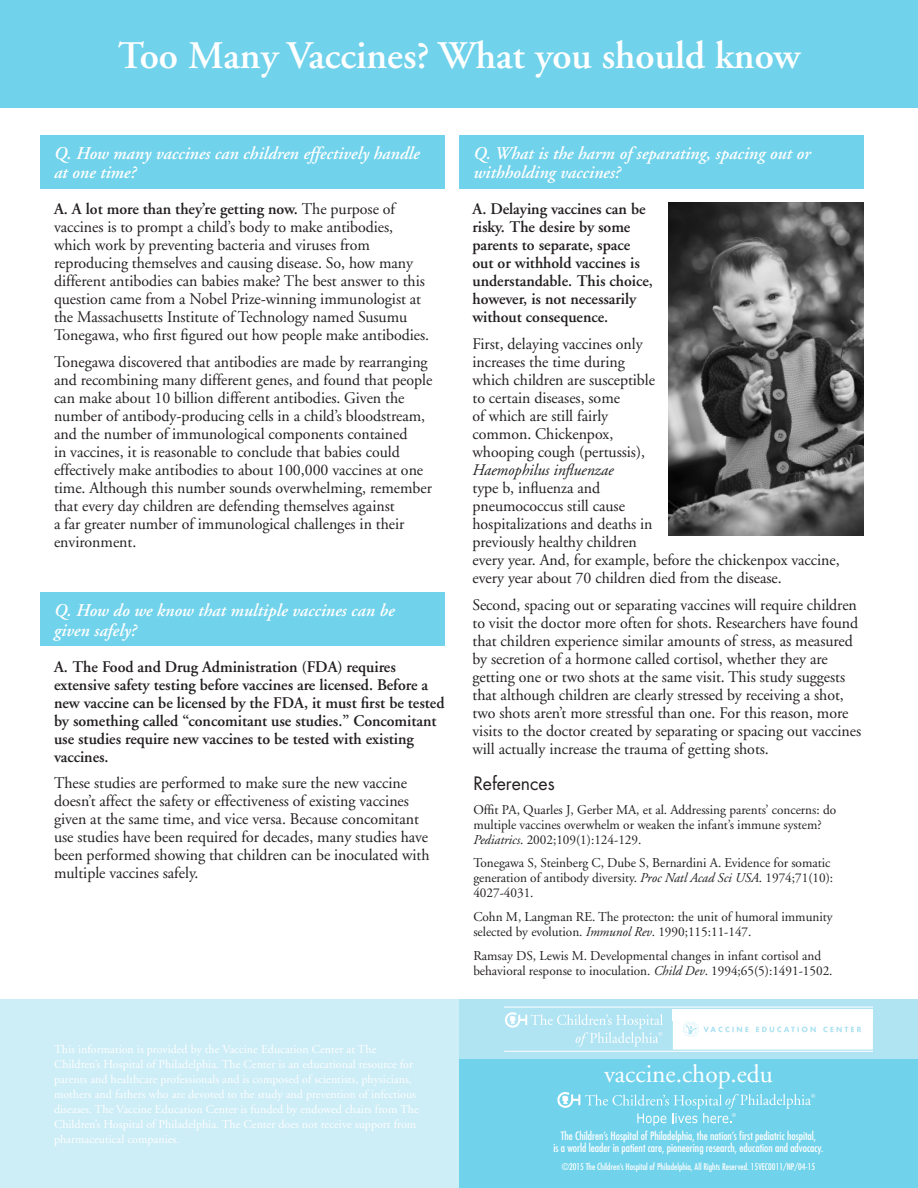
<style>
.page{position:relative;width:918px;height:1188px;background:#fff}
.page>*{position:absolute;margin:0;border:0;box-sizing:border-box;transform-origin:0 0}
.t1{font:600 39px "Adobe Garamond";color:#fff}
.t2{font:25.5px "Adobe Garamond";color:#fff}
.Question{font:italic 600 18px/19.5px "Adobe Garamond";color:#fff}
.subhead{font:18px "Futura";color:#231f20}
.Answer{font:16.2px/18px "Adobe Garamond";color:#231f20}
.Answer-2{font:600 16.2px/18px "Adobe Garamond";color:#231f20}
.References{font:13.5px/15px "Adobe Garamond";color:#231f20}
.t3{font:12px/15px "Adobe Garamond";color:#fff}
.t4{font:condensed 11.25px/12px "Futura";color:#fff;text-align:center}
.t5{font:condensed 9px "Futura";color:#fff}
.s1{font-style:italic}
.s2{font-weight:600}
</style>
<div class="page">
<div style="left:0;top:0;width:918px;height:108px;background:#70d2eb"></div>
<div style="left:40px;top:135px;width:406px;height:54px;background:#70d2eb"></div>
<div style="left:459px;top:135px;width:405px;height:54px;background:#70d2eb"></div>
<div style="left:0;top:999px;width:473px;height:189px;background:#cdedf7"></div>
<div style="left:459px;top:999px;width:459px;height:70px;background:#b1e4f3"></div>
<div style="left:459px;top:1060px;width:459px;height:128px;background:#70d2eb"></div>
<svg style="left:505px;top:1012px;width:158px;height:35px"></svg>
<hr style="left:504px;top:1007px;width:369px;height:1px;background:#fff">
<hr style="left:504px;top:1051px;width:369px;height:1px;background:#fff">
<div style="left:673px;top:1009px;width:200px;height:12px;background:#fff"></div>
<svg style="left:673px;top:1021px;width:200px;height:29px"></svg>
<svg style="left:557px;top:1092px;width:258px;height:34px"></svg>
<div style="left:40px;top:592px;width:406px;height:54px;background:#70d2eb"></div>
<img style="left:669px;top:202px;width:195px;height:334px">
<p class="t1" style="left:118px;top:34px;width:684px">Too Many Vaccines? What you should know</p>
<p class="Question" style="left:54px;top:144px;width:367px">Q. How many vaccines can children effectively handle at one time?</p>
<p class="Question" style="left:473px;top:144px;width:339px">Q. What is the harm of separating, spacing out or withholding vaccines?</p>
<p class="Answer-2" style="left:472px;top:201px;width:182px">A. Delaying vaccines can be risky. The desire by some parents to separate, space out or withhold vaccines is understandable. This choice, however, is not necessarily without consequence.</p>
<p class="Answer" style="left:472px;top:335px;width:369px">First, delaying vaccines only<br>increases the time during<br>which children are susceptible<br>to certain diseases, some<br>of which are still fairly<br>common. Chickenpox,<br>whooping cough (pertussis),<br><span class="s1">Haemophilus influenzae<br></span>type b, influenza and<br>pneumococcus still cause<br>hospitalizations and deaths in<br>previously healthy children<br>every year. And, for example, before the chickenpox vaccine, every year about 70 children died from the disease.</p>
<p class="Answer" style="left:472px;top:596px;width:390px">Second, spacing out or separating vaccines will require children to visit the doctor more often for shots. Researchers have found that children experience similar amounts of stress, as measured by secretion of a hormone called cortisol, whether they are getting one or two shots at the same visit. This study suggests that although children are clearly stressed by receiving a shot, two shots aren’t more stressful than one. For this reason, more visits to the doctor created by separating or spacing out vaccines will actually increase the trauma of getting shots.</p>
<p class="Answer" style="left:54px;top:201px;width:377px"><span class="s2">A. A lot more than they’re getting now.</span> The purpose of vaccines is to prompt a child’s body to make antibodies, which work by preventing bacteria and viruses from reproducing themselves and causing disease. So, how many different antibodies can babies make? The best answer to this question came from a Nobel Prize-winning immunologist at the Massachusetts Institute of Technology named Susumu Tonegawa, who first figured out how people make antibodies.</p>
<p class="Answer" style="left:54px;top:353px;width:380px">Tonegawa discovered that antibodies are made by rearranging and recombining many different genes, and found that people can make about 10 billion different antibodies. Given the number of antibody-producing cells in a child’s bloodstream, and the number of immunological components contained<br>in vaccines, it is reasonable to conclude that babies could effectively make antibodies to about 100,000 vaccines at one time. Although this number sounds overwhelming, remember that every day children are defending themselves against<br>a far greater number of immunological challenges in their environment.</p>
<p class="Question" style="left:54px;top:601px;width:342px">Q. How do we know that multiple vaccines can be given safely?</p>
<p class="Answer-2" style="left:54px;top:658px;width:392px">A. The Food and Drug Administration (FDA) requires extensive safety testing before vaccines are licensed. Before a new vaccine can be licensed by the FDA, it must first be tested by something called “concomitant use studies.” Concomitant use studies require new vaccines to be tested with existing vaccines.</p>
<p class="Answer" style="left:54px;top:775px;width:377px">These studies are performed to make sure the new vaccine doesn’t affect the safety or effectiveness of existing vaccines given at the same time, and vice versa. Because concomitant use studies have been required for decades, many studies have been performed showing that children can be inoculated with multiple vaccines safely.</p>
<p class="subhead" style="left:473px;top:771px;width:83px">References</p>
<p class="References" style="left:473px;top:802px;width:364px">Offit PA, Quarles J, Gerber MA, et al. Addressing parents’ concerns: do multiple vaccines overwhelm or weaken the infant’s immune system?<br><span class="s1">Pediatrics</span>. 2002;109(1):124-129.</p>
<p class="References" style="left:473px;top:856px;width:361px">Tonegawa S, Steinberg C, Dube S, Bernardini A. Evidence for somatic generation of antibody diversity. <span class="s1">Proc Natl Acad Sci USA</span>. 1974;71(10):<br>4027-4031.</p>
<p class="References" style="left:473px;top:910px;width:361px">Cohn M, Langman RE. The protecton: the unit of humoral immunity selected by evolution. <span class="s1">Immunol Rev</span>. 1990;115:11-147.</p>
<p class="References" style="left:473px;top:948px;width:361px">Ramsay DS, Lewis M. Developmental changes in infant cortisol and behavioral response to inoculation. <span class="s1">Child Dev</span>. 1994;65(5):1491-1502.</p>
<p class="t3" style="left:54px;top:1042px;width:366px">This information is provided by the Vaccine Education Center at The Children’s Hospital of Philadelphia. The Center is an educational resource for parents and healthcare professionals and is composed of scientists, physicians, mothers and fathers who are devoted to the study and prevention of infectious diseases. The Vaccine Education Center is funded by endowed chairs from The Children’s Hospital of Philadelphia. The Center does not receive support from pharmaceutical companies.</p>
<p class="t2" style="left:604px;top:1060px;width:170px">vaccine.chop.edu</p>
<p class="t4" style="left:553px;top:1130px;width:272px">The Children’s Hospital of Philadelphia, the nation’s first pediatric hospital,<br>is a world leader in patient care, pioneering research, education and advocacy.</p>
<p class="t5" style="left:562px;top:1161px;width:255px">©2015 The Children’s Hospital of Philadelphia, All Rights Reserved. 15VEC0011/NP/04-15</p>
</div>
